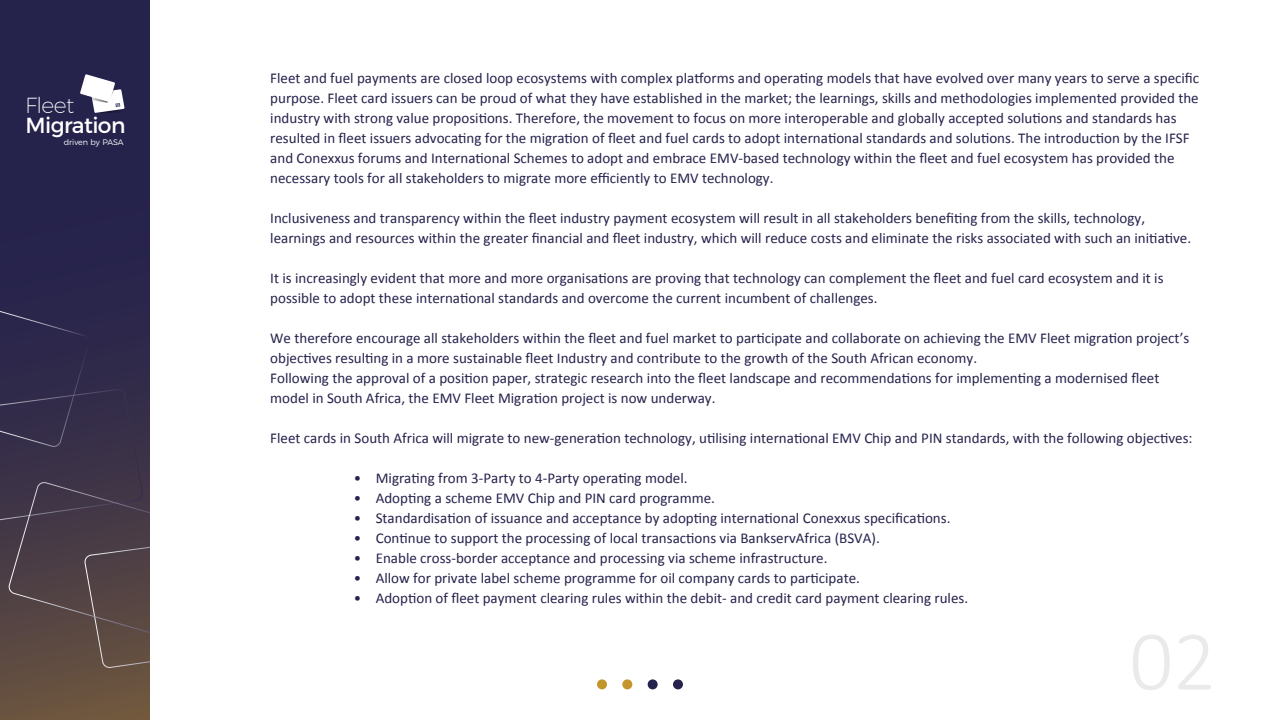
<style>
.page{position:relative;width:1280px;height:720px;background:#fff}
.page>*{position:absolute;margin:0;border:0;box-sizing:border-box;transform-origin:0 0}
.t1{font:300 85.6px "Calibri";color:#eaeaea}
.t2{font:21.8px "Montserrat";letter-spacing:-.025em;color:#fff}
.t3{font:200 21.8px "Montserrat";letter-spacing:-.025em;color:#fff}
.t4{font:15px/20px "Calibri";color:#25224c}
.t5{font:300 8px "Montserrat";letter-spacing:-.01em;color:#fff}
</style>
<div class="page">
<svg style="left:0;top:0;width:150px;height:720px;background:#312a49"></svg>
<div style="left:59px;top:71px;width:91px;height:78px;background:#25224c"></div>
<svg style="left:80px;top:74px;width:45px;height:39px"></svg>
<div style="left:597px;top:679px;width:10px;height:10px;background:#c4942d;border-radius:50%"></div>
<div style="left:622px;top:679px;width:10px;height:10px;background:#c4942d;border-radius:50%"></div>
<div style="left:648px;top:679px;width:10px;height:10px;background:#25224c;border-radius:50%"></div>
<div style="left:673px;top:679px;width:10px;height:10px;background:#25224c;border-radius:50%"></div>
<svg style="left:0;top:290px;width:150px;height:379px;background:#413748"></svg>
<h2 class="t3" style="left:25px;top:89px;width:51px">Fleet</h2>
<p class="t5" style="left:64px;top:136px;width:61px">driven by PASA</p>
<h2 class="t2" style="left:25px;top:108px;width:102px">Migration</h2>
<p class="t4" style="left:270px;top:68px;width:930px">Fleet and fuel payments are closed loop ecosystems with complex platforms and operating models that have evolved over many years to serve a specific purpose. Fleet card issuers can be proud of what they have established in the market; the learnings, skills and methodologies implemented provided the industry with strong value propositions. Therefore, the movement to focus on more interoperable and globally accepted solutions and standards has resulted in fleet issuers advocating for the migration of fleet and fuel cards to adopt international standards and solutions. The introduction by the IFSF and Conexxus forums and International Schemes to adopt and embrace EMV-based technology within the fleet and fuel ecosystem has provided the necessary tools for all stakeholders to migrate more efficiently to EMV technology.</p>
<p class="t4" style="left:270px;top:208px;width:922px">Inclusiveness and transparency within the fleet industry payment ecosystem will result in all stakeholders benefiting from the skills, technology, learnings and resources within the greater financial and fleet industry, which will reduce costs and eliminate the risks associated with such an initiative.</p>
<p class="t4" style="left:270px;top:268px;width:895px">It is increasingly evident that more and more organisations are proving that technology can complement the fleet and fuel card ecosystem and it is possible to adopt these international standards and overcome the current incumbent of challenges.</p>
<p class="t4" style="left:270px;top:328px;width:920px">We therefore encourage all stakeholders within the fleet and fuel market to participate and collaborate on achieving the EMV Fleet migration project’s objectives resulting in a more sustainable fleet Industry and contribute to the growth of the South African economy.<br>Following the approval of a position paper, strategic research into the fleet landscape and recommendations for implementing a modernised fleet model in South Africa, the EMV Fleet Migration project is now underway.</p>
<p class="t4" style="left:270px;top:428px;width:924px">Fleet cards in South Africa will migrate to new-generation technology, utilising international EMV Chip and PIN standards, with the following objectives:</p>
<p class="t4" style="left:354px;top:468px;width:335px">• Migrating from 3-Party to 4-Party operating model.</p>
<p class="t4" style="left:354px;top:488px;width:363px">• Adopting a scheme EMV Chip and PIN card programme.</p>
<p class="t4" style="left:354px;top:508px;width:598px">• Standardisation of issuance and acceptance by adopting international Conexxus specifications.</p>
<p class="t4" style="left:354px;top:528px;width:528px">• Continue to support the processing of local transactions via BankservAfrica (BSVA).</p>
<p class="t4" style="left:354px;top:548px;width:475px">• Enable cross-border acceptance and processing via scheme infrastructure.</p>
<p class="t4" style="left:354px;top:568px;width:508px">• Allow for private label scheme programme for oil company cards to participate.</p>
<p class="t4" style="left:354px;top:588px;width:616px">• Adoption of fleet payment clearing rules within the debit- and credit card payment clearing rules.</p>
<h1 class="t1" style="left:1130px;top:608px;width:88px">02</h1>
</div>
